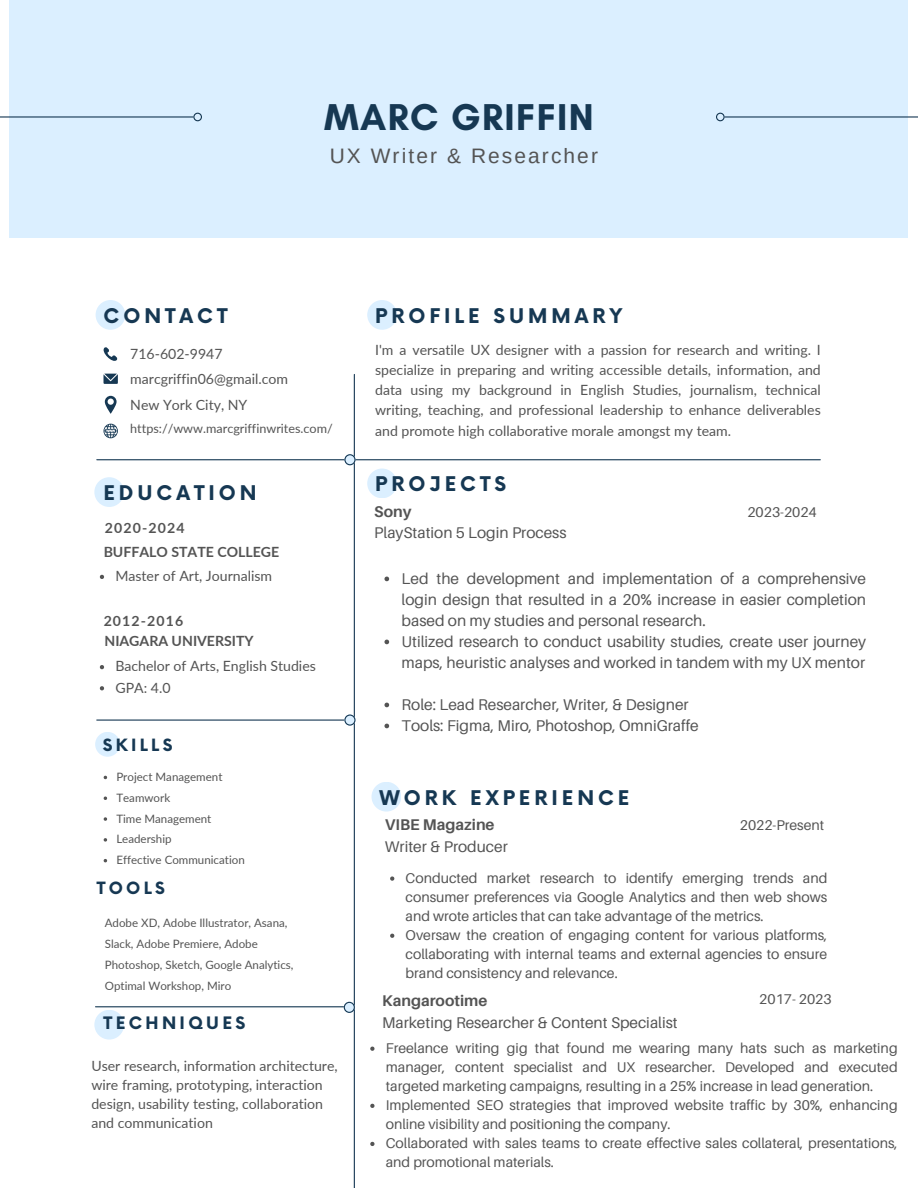
<style>
.page{position:relative;width:918px;height:1188px;background:#fff}
.page>*{position:absolute;margin:0;border:0;box-sizing:border-box;transform-origin:0 0}
.t1{font:700 38.1px "Glacial Indifference";letter-spacing:.035em;color:#163853}
.t2{font:20.85px "Arimo";letter-spacing:.1em;color:#545454}
.t3{font:700 19.8px "Now";letter-spacing:.2em;color:#163853}
.t4{font:700 16.8px "Now";letter-spacing:.2em;color:#163853}
.t5{font:700 16.5px "Now";letter-spacing:.2em;color:#163853}
.t6{font:15.6px/21px "Aileron";color:#545454;text-align:justify}
.t7{font:15.45px "Aileron";color:#545454}
.t8{font:700 15.45px "Aileron";color:#545454}
.t9{font:14.1px/19px "Aileron";color:#545454;text-align:justify}
.t10{font:14.1px/20.1px "Lato";color:#545454}
.t11{font:700 14.1px "Lato";color:#545454}
.t12{font:700 14.1px "Lato";letter-spacing:.08em;color:#545454}
.t13{font:12.6px "Lato";color:#545454}
.t14{font:11.55px/20.9px "Lato";color:#545454}
</style>
<div class="page">
<hr style="left:97px;top:459px;width:723px;height:1px;background:#163853">
<hr style="left:354px;top:374px;width:1px;height:814px;background:#163853">
<svg style="left:344px;top:454px;width:12px;height:11px"></svg>
<hr style="left:97px;top:720px;width:247px;height:1px;background:#163853">
<svg style="left:344px;top:714px;width:12px;height:12px"></svg>
<hr style="left:96px;top:1006px;width:253px;height:1px;background:#163853">
<svg style="left:344px;top:1002px;width:11px;height:11px"></svg>
<svg style="left:104px;top:347px;width:13px;height:14px"></svg>
<svg style="left:104px;top:374px;width:14px;height:10px"></svg>
<svg style="left:105px;top:396px;width:11px;height:18px"></svg>
<svg style="left:104px;top:424px;width:14px;height:14px"></svg>
<div style="left:96px;top:300px;width:29px;height:30px;background:#dbefff;border-radius:50%"></div>
<svg style="left:100px;top:575px;width:4px;height:4px"></svg>
<svg style="left:100px;top:665px;width:4px;height:4px"></svg>
<svg style="left:100px;top:686px;width:4px;height:4px"></svg>
<div style="left:94px;top:477px;width:30px;height:30px;background:#dbefff;border-radius:50%"></div>
<div style="left:95px;top:732px;width:25px;height:25px;background:#dbefff;border-radius:50%"></div>
<svg style="left:104px;top:817px;width:3px;height:4px"></svg>
<svg style="left:104px;top:838px;width:3px;height:4px"></svg>
<div style="left:94px;top:1010px;width:30px;height:30px;background:#dbefff;border-radius:50%"></div>
<div style="left:367px;top:300px;width:30px;height:30px;background:#dbefff;border-radius:50%"></div>
<div style="left:372px;top:782px;width:29px;height:30px;background:#dbefff;border-radius:50%"></div>
<svg style="left:384px;top:577px;width:5px;height:4px"></svg>
<svg style="left:384px;top:640px;width:5px;height:4px"></svg>
<svg style="left:384px;top:703px;width:5px;height:4px"></svg>
<svg style="left:384px;top:724px;width:5px;height:4px"></svg>
<svg style="left:390px;top:876px;width:4px;height:5px"></svg>
<svg style="left:390px;top:934px;width:4px;height:4px"></svg>
<svg style="left:370px;top:1047px;width:5px;height:4px"></svg>
<svg style="left:370px;top:1104px;width:5px;height:4px"></svg>
<svg style="left:370px;top:1142px;width:5px;height:4px"></svg>
<div style="left:9px;top:0;width:899px;height:238px;background:#dbefff"></div>
<hr style="left:0;top:116px;width:198px;height:2px;background:#163853">
<svg style="left:193px;top:113px;width:9px;height:8px"></svg>
<hr style="left:720px;top:116px;width:198px;height:2px;background:#163853">
<svg style="left:716px;top:113px;width:9px;height:8px"></svg>
<div style="left:367px;top:469px;width:30px;height:29px;background:#dbefff;border-radius:50%"></div>
<h4 class="t1" style="left:324px;top:94px;width:271px">MARC GRIFFIN</h4>
<p class="t2" style="left:330px;top:144px;width:270px">UX Writer &amp; Researcher</p>
<h1 class="t3" style="left:104px;top:305px;width:125px">CONTACT</h1>
<h3 class="t10" style="left:130px;top:344px;width:94px">716-602-9947</h3>
<h2 class="t10" style="left:130px;top:369px;width:159px">marcgriffin06@gmail.com</h2>
<h2 class="t10" style="left:130px;top:394px;width:119px">New York City, NY</h2>
<p class="t13" style="left:130px;top:421px;width:204px">https://www.marcgriffinwrites.com/</p>
<p class="t3" style="left:103px;top:483px;width:155px">EDUCATION</p>
<h6 class="t12" style="left:105px;top:519px;width:81px">2020-2024</h6>
<p class="t11" style="left:104px;top:543px;width:177px">BUFFALO STATE COLLEGE</p>
<p class="t10" style="left:115px;top:566px;width:158px">Master of Art, Journalism</p>
<p class="t12" style="left:104px;top:612px;width:81px">2012-2016</p>
<p class="t11" style="left:104px;top:632px;width:151px">NIAGARA UNIVERSITY</p>
<p class="t10" style="left:115px;top:656px;width:202px">Bachelor of Arts, English Studies</p>
<p class="t10" style="left:115px;top:677px;width:57px">GPA: 4.0</p>
<p class="t5" style="left:103px;top:736px;width:71px">SKILLS</p>
<h2 class="t14" style="left:116px;top:766px;width:108px">Project Management</h2>
<h2 class="t14" style="left:116px;top:787px;width:55px">Teamwork</h2>
<h5 class="t14" style="left:116px;top:808px;width:97px">Time Management</h5>
<p class="t14" style="left:116px;top:828px;width:57px">Leadership</p>
<p class="t14" style="left:116px;top:849px;width:130px">Effective Communication</p>
<p class="t5" style="left:97px;top:879px;width:70px">TOOLS</p>
<h5 class="t14" style="left:105px;top:912px;width:190px">Adobe XD, Adobe Illustrator, Asana,<br>Slack, Adobe Premiere, Adobe<br>Photoshop, Sketch, Google Analytics,<br>Optimal Workshop, Miro</h5>
<p class="t4" style="left:103px;top:1014px;width:143px">TECHNIQUES</p>
<h6 class="t10" style="left:91px;top:1056px;width:248px;line-height:19px">User research, information architecture, wire framing, prototyping, interaction design, usability testing, collaboration and communication</h6>
<p class="t3" style="left:375px;top:305px;width:249px">PROFILE SUMMARY</p>
<p class="t10" style="left:375px;top:340px;width:447px;text-align:justify">I'm a versatile UX designer with a passion for research and writing. I specialize in preparing and writing accessible details, information, and data using my background in English Studies, journalism, technical writing, teaching, and professional leadership to enhance deliverables and promote high collaborative morale amongst my team.</p>
<h4 class="t3" style="left:375px;top:473px;width:132px">PROJECTS</h4>
<p class="t8" style="left:374px;top:502px;width:39px">Sony</p>
<p class="t9" style="left:747px;top:502px;width:71px">2023-2024</p>
<p class="t7" style="left:374px;top:523px;width:194px">PlayStation 5 Login Process</p>
<p class="t6" style="left:402px;top:567px;width:466px">Led the development and implementation of a comprehensive login design that resulted in a 20% increase in easier completion based on my studies and personal research.</p>
<p class="t6" style="left:402px;top:630px;width:466px">Utilized research to conduct usability studies, create user journey maps, heuristic analyses and worked in tandem with my UX mentor</p>
<p class="t6" style="left:402px;top:693px;width:289px">Role: Lead Researcher, Writer, &amp; Designer</p>
<h2 class="t6" style="left:402px;top:714px;width:299px">Tools: Figma, Miro, Photoshop, OmniGraffe</h2>
<p class="t3" style="left:379px;top:787px;width:252px">WORK EXPERIENCE</p>
<p class="t8" style="left:385px;top:815px;width:111px">VIBE Magazine</p>
<p class="t9" style="left:740px;top:815px;width:86px">2022-Present</p>
<p class="t7" style="left:385px;top:837px;width:124px">Writer &amp; Producer</p>
<h5 class="t9" style="left:406px;top:868px;width:423px">Conducted market research to identify emerging trends and consumer preferences via Google Analytics and then web shows and wrote articles that can take advantage of the metrics.</h5>
<p class="t9" style="left:406px;top:925px;width:423px">Oversaw the creation of engaging content for various platforms, collaborating with internal teams and external agencies to ensure brand consistency and relevance.</p>
<p class="t8" style="left:382px;top:991px;width:107px">Kangarootime</p>
<h4 class="t9" style="left:759px;top:990px;width:74px">2017- 2023</h4>
<p class="t7" style="left:382px;top:1013px;width:297px">Marketing Researcher &amp; Content Specialist</p>
<h6 class="t9" style="left:386px;top:1038px;width:513px">Freelance writing gig that found me wearing many hats such as marketing manager, content specialist and UX researcher. Developed and executed targeted marketing campaigns, resulting in a 25% increase in lead generation.</h6>
<p class="t9" style="left:386px;top:1095px;width:513px">Implemented SEO strategies that improved website traffic by 30%, enhancing online visibility and positioning the company.</p>
<p class="t9" style="left:386px;top:1133px;width:513px">Collaborated with sales teams to create effective sales collateral, presentations, and promotional materials.</p>
</div>
